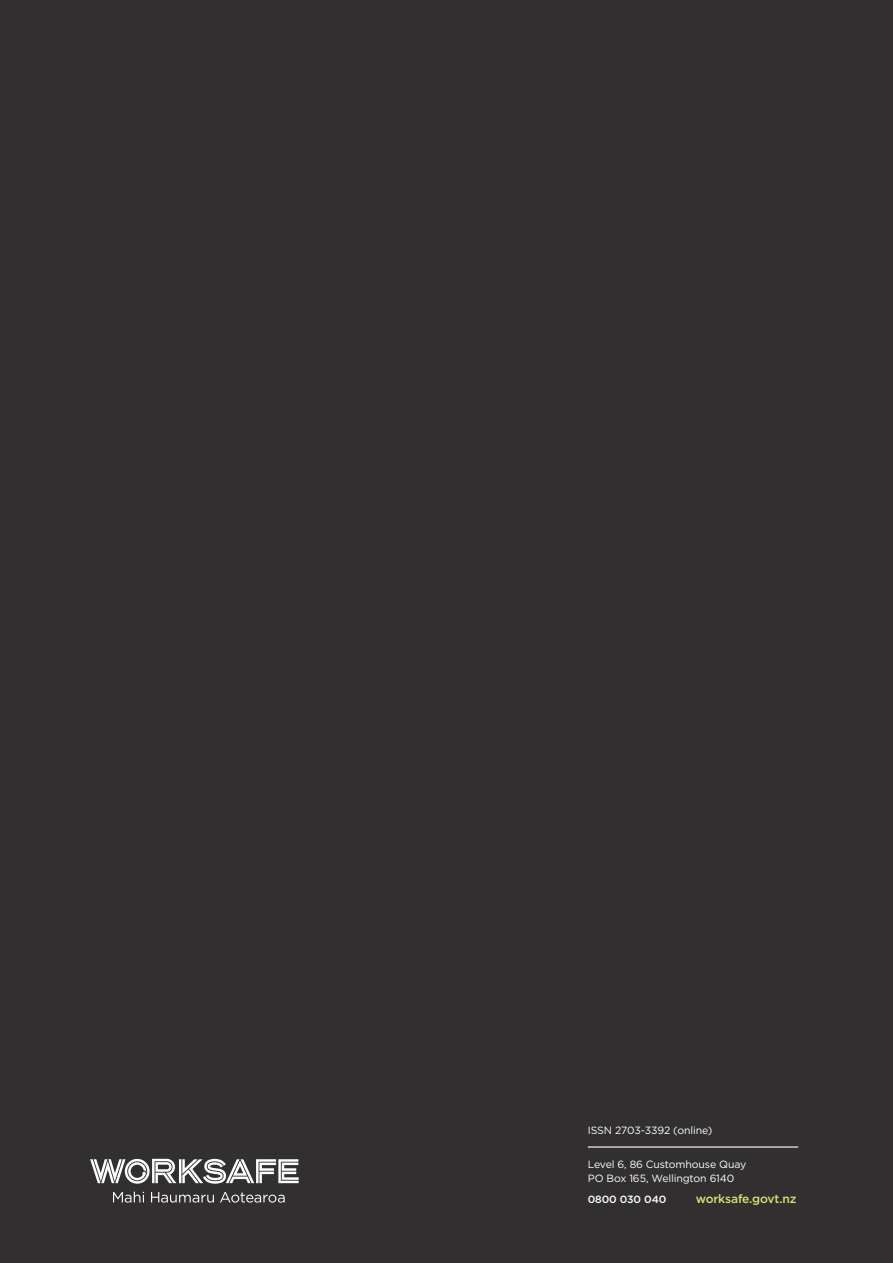
<style>
.page{position:relative;width:893px;height:1263px;background:#312f30}
.page>*{position:absolute;margin:0;border:0;box-sizing:border-box;transform-origin:0 0}
.Phone_web{font:500 12px "Gotham";letter-spacing:-.01em;color:#d8e371}
.Address{font:10.5px/14.2px "Gotham";letter-spacing:-.01em;color:#fff}
.Phone_web-2{font:500 10.5px "Gotham";color:#fff}
</style>
<div class="page">
<hr style="left:588px;top:1146px;width:210px;height:1px;background:#fff">
<svg style="left:113px;top:1191px;width:172px;height:11px"></svg>
<svg style="left:90px;top:1159px;width:209px;height:25px"></svg>
<p class="Address" style="left:588px;top:1123px;width:126px">ISSN 2703-3392 (online)</p>
<p class="Address" style="left:588px;top:1157px;width:160px">Level 6, 86 Customhouse Quay<br>PO Box 165, Wellington 6140</p>
<p class="Phone_web-2" style="left:588px;top:1192px;width:80px">0800 030 040</p>
<p class="Phone_web" style="left:696px;top:1190px;width:102px">worksafe.govt.nz</p>
</div>
